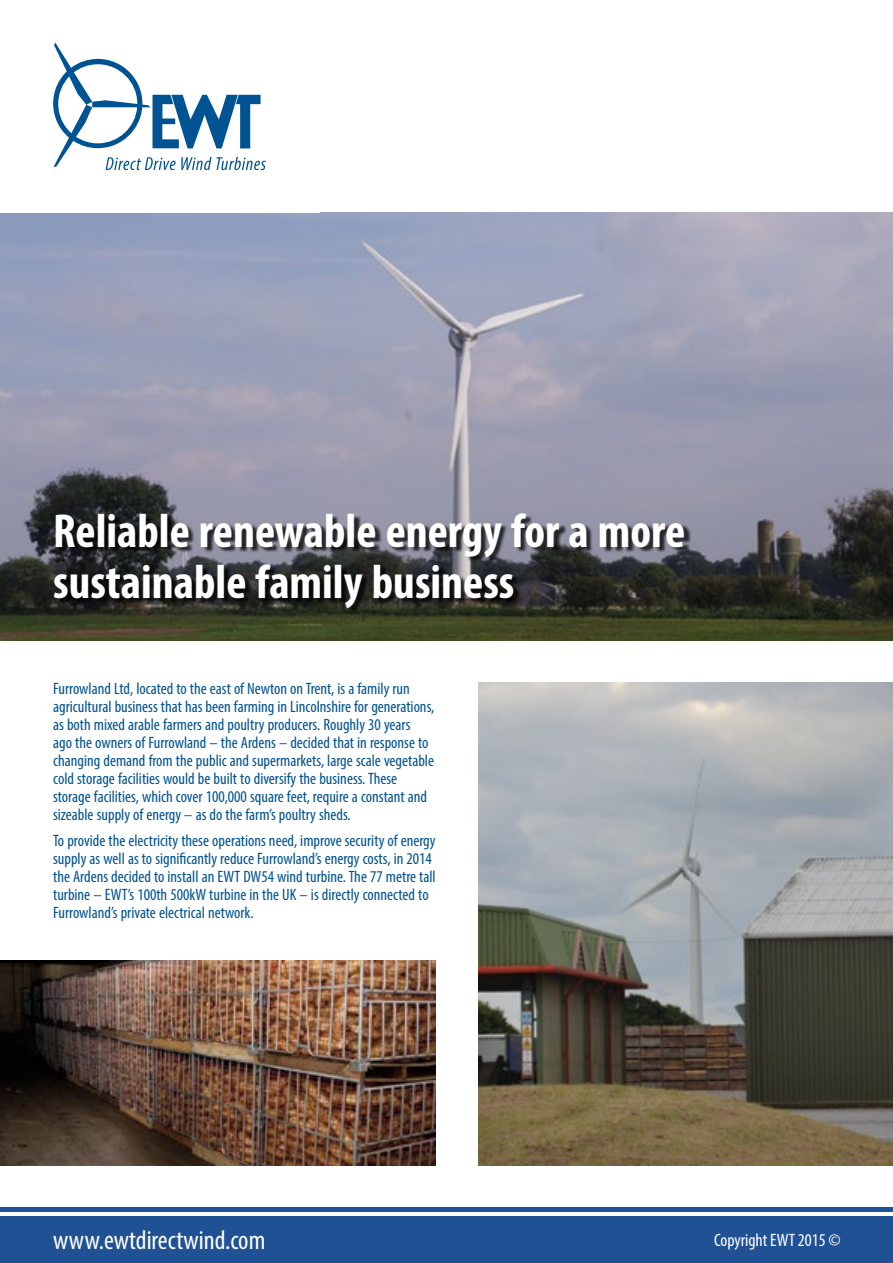
<style>
.page{position:relative;width:893px;height:1263px;background:#fff}
.page>*{position:absolute;margin:0;border:0;box-sizing:border-box;transform-origin:0 0}
.t1{font:700 condensed 48px/51px "Myriad Pro";color:#fff}
.t2{font:condensed 27px "Myriad Pro";color:#fff}
.t3{font:condensed 18px "Myriad Pro";color:#fff}
.t4{font:condensed 16.5px/18px "Myriad Pro";color:#005291}
</style>
<div class="page">
<div style="left:0;top:1216px;width:893px;height:47px;background:#205194"></div>
<hr style="left:0;top:1208px;width:893px;height:4px;background:#205194">
<img style="left:0;top:213px;width:893px;height:427px">
<div style="left:56px;top:516px;width:635px;height:97px;background:#000;opacity:.75"></div>
<img style="left:478px;top:683px;width:415px;height:482px">
<img style="left:0;top:961px;width:436px;height:204px">
<svg style="left:53px;top:43px;width:213px;height:127px"></svg>
<h1 class="t1" style="left:53px;top:504px;width:634px">Reliable renewable energy for a more sustainable family business</h1>
<p class="t4" style="left:53px;top:679px;width:383px">Furrowland Ltd, located to the east of Newton on Trent, is a family run agricultural business that has been farming in Lincolnshire for generations, as both mixed arable farmers and poultry producers. Roughly 30 years<br>ago the owners of Furrowland – the Ardens – decided that in response to changing demand from the public and supermarkets, large scale vegetable cold storage facilities would be built to diversify the business. These storage facilities, which cover 100,000 square feet, require a constant and sizeable supply of energy – as do the farm’s poultry sheds.</p>
<p class="t4" style="left:53px;top:832px;width:384px">To provide the electricity these operations need, improve security of energy supply as well as to significantly reduce Furrowland’s energy costs, in 2014 the Ardens decided to install an EWT DW54 wind turbine. The 77 metre tall turbine – EWT’s 100th 500kW turbine in the UK – is directly connected to Furrowland’s private electrical network.</p>
<h2 class="t2" style="left:53px;top:1223px;width:214px">www.ewtdirectwind.com</h2>
<p class="t3" style="left:714px;top:1229px;width:128px">Copyright EWT 2015 ©</p>
</div>
